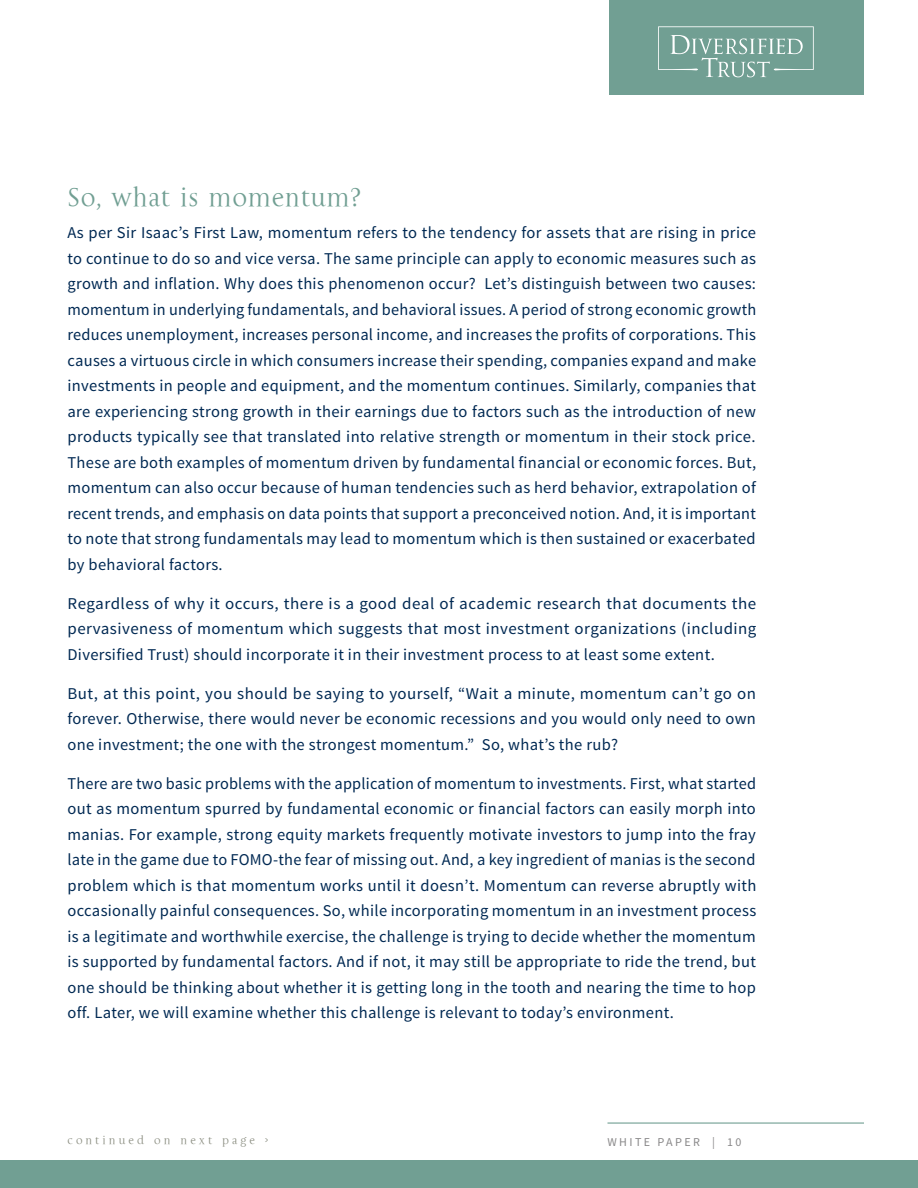
<style>
.page{position:relative;width:918px;height:1188px;background:#fff}
.page>*{position:absolute;margin:0;border:0;box-sizing:border-box;transform-origin:0 0}
.Article_Header{font:27px "La Gioconda OSTT";letter-spacing:.02em;color:#719f93}
.Body_Page1{font:16.5px/25.5px "Source Sans Pro";letter-spacing:.02em;color:#002953;text-align:justify}
.t1{font:12px "La Gioconda OSTT";letter-spacing:.25em;color:#8b8e81}
.t2{font:12px "Source Sans Pro";letter-spacing:.2em;color:#888788}
</style>
<div class="page">
<div style="left:0;top:1161px;width:918px;height:27px;background:#719f93"></div>
<hr style="left:608px;top:1122px;width:256px;height:2px;background:#719f93">
<div style="left:609px;top:0;width:255px;height:94px;background:#719f93"></div>
<svg style="left:658px;top:26px;width:156px;height:51px"></svg>
<p class="Article_Header" style="left:68px;top:181px;width:295px">So, what is momentum?</p>
<p class="Body_Page1" style="left:68px;top:220px;width:690px">As per Sir Isaac’s First Law, momentum refers to the tendency for assets that are rising in price to continue to do so and vice versa. The same principle can apply to economic measures such as growth and inflation. Why does this phenomenon occur? Let’s distinguish between two causes: momentum in underlying fundamentals, and behavioral issues. A period of strong economic growth reduces unemployment, increases personal income, and increases the profits of corporations. This causes a virtuous circle in which consumers increase their spending, companies expand and make investments in people and equipment, and the momentum continues. Similarly, companies that are experiencing strong growth in their earnings due to factors such as the introduction of new products typically see that translated into relative strength or momentum in their stock price.<br>These are both examples of momentum driven by fundamental financial or economic forces. But, momentum can also occur because of human tendencies such as herd behavior, extrapolation of recent trends, and emphasis on data points that support a preconceived notion. And, it is important to note that strong fundamentals may lead to momentum which is then sustained or exacerbated by behavioral factors.</p>
<p class="Body_Page1" style="left:68px;top:591px;width:690px">Regardless of why it occurs, there is a good deal of academic research that documents the pervasiveness of momentum which suggests that most investment organizations (including Diversified Trust) should incorporate it in their investment process to at least some extent.</p>
<p class="Body_Page1" style="left:68px;top:681px;width:690px">But, at this point, you should be saying to yourself, “Wait a minute, momentum can’t go on forever. Otherwise, there would never be economic recessions and you would only need to own one investment; the one with the strongest momentum.” So, what’s the rub?</p>
<p class="Body_Page1" style="left:68px;top:771px;width:690px">There are two basic problems with the application of momentum to investments. First, what started out as momentum spurred by fundamental economic or financial factors can easily morph into manias. For example, strong equity markets frequently motivate investors to jump into the fray late in the game due to FOMO-the fear of missing out. And, a key ingredient of manias is the second problem which is that momentum works until it doesn’t. Momentum can reverse abruptly with occasionally painful consequences. So, while incorporating momentum in an investment process is a legitimate and worthwhile exercise, the challenge is trying to decide whether the momentum is supported by fundamental factors. And if not, it may still be appropriate to ride the trend, but one should be thinking about whether it is getting long in the tooth and nearing the time to hop off. Later, we will examine whether this challenge is relevant to today’s environment.</p>
<p class="t1" style="left:68px;top:1133px;width:202px">continued on next page &gt;</p>
<p class="t2" style="left:608px;top:1135px;width:135px">WHITE PAPER | 10</p>
</div>
